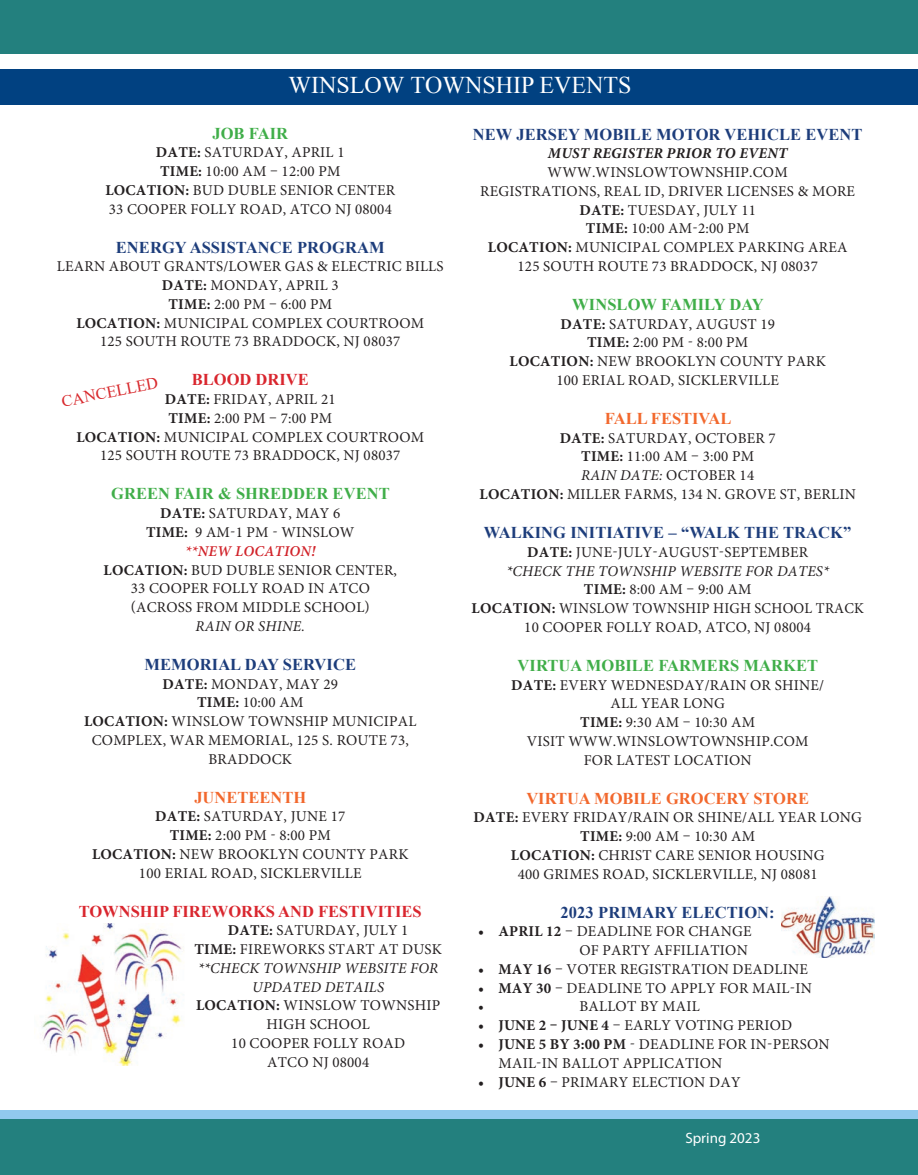
<style>
.page{position:relative;width:918px;height:1175px;background:#fff}
.page>*{position:absolute;margin:0;border:0;box-sizing:border-box;transform-origin:0 0}
.t1{font:24px "Times New Roman";color:#fff}
.t2{font:700 16.5px "Times New Roman";letter-spacing:.005em;color:#1d3d7b}
.t3{font:700 16.5px "Times New Roman";letter-spacing:.005em;color:#40ae49}
.t4{font:700 16.5px "Times New Roman";color:#f2682d}
.t5{font:700 16.5px "Times New Roman";color:#d9262e}
.t6{font:16.5px "Times New Roman";color:#d8292d}
.t7{font:15px/18.8px "Minion Pro";letter-spacing:.015em;color:#231f20;text-align:center}
.t8{font:italic 15px/18.8px "Minion Pro";letter-spacing:.015em;color:#231f20;text-align:center}
.t9{font:15px "Minion Pro";letter-spacing:.015em;color:#231f20;scale:.96 1}
.t10{font:italic 700 15px "Minion Pro";letter-spacing:.015em;color:#231f20}
.t11{font:italic 600 15px "Minion Pro";letter-spacing:.015em;color:#d1232a}
.t12{font:15px "Myriad Pro";color:#fff}
.s1{font-weight:700}
.s2{font-style:italic}
.s3{font-weight:700;font-style:normal}
.s4{font-style:normal}
</style>
<div class="page">
<div style="left:0;top:1110px;width:918px;height:64px;background:#91c9ed"></div>
<div style="left:0;top:1119px;width:918px;height:55px;background:#23807e"></div>
<div style="left:0;top:0;width:918px;height:54px;background:#23807e"></div>
<img style="left:782px;top:896px;width:92px;height:61px">
<div style="left:0;top:69px;width:918px;height:36px;background:#014181"></div>
<img style="left:41px;top:923px;width:141px;height:142px">
<p class="t1" style="left:288px;top:68px;width:345px">WINSLOW TOWNSHIP EVENTS</p>
<p class="t3" style="left:212px;top:122px;width:77px">JOB FAIR</p>
<p class="t7" style="left:156px;top:143px;width:190px"><span class="s1">DATE:</span> SATURDAY, APRIL 1</p>
<p class="t7" style="left:160px;top:162px;width:182px"><span class="s1">TIME:</span> 10:00 AM – 12:00 PM</p>
<p class="t7" style="left:105px;top:181px;width:291px"><span class="s1">LOCATION:</span> BUD DUBLE SENIOR CENTER</p>
<p class="t7" style="left:109px;top:199px;width:285px">33 COOPER FOLLY ROAD, ATCO NJ 08004</p>
<p class="t2" style="left:116px;top:236px;width:270px">ENERGY ASSISTANCE PROGRAM</p>
<p class="t7" style="left:57px;top:257px;width:388px">LEARN ABOUT GRANTS/LOWER GAS &amp; ELECTRIC BILLS</p>
<p class="t7" style="left:162px;top:276px;width:178px"><span class="s1">DATE:</span> MONDAY, APRIL 3</p>
<p class="t7" style="left:168px;top:295px;width:165px"><span class="s1">TIME:</span> 2:00 PM – 6:00 PM</p>
<p class="t7" style="left:76px;top:313px;width:349px"><span class="s1">LOCATION:</span> MUNICIPAL COMPLEX COURTROOM<br>125 SOUTH ROUTE 73 BRADDOCK, NJ 08037</p>
<p class="t5" style="left:192px;top:368px;width:118px">BLOOD DRIVE</p>
<p class="t7" style="left:165px;top:390px;width:172px"><span class="s1">DATE:</span> FRIDAY, APRIL 21</p>
<p class="t7" style="left:168px;top:409px;width:165px"><span class="s1">TIME:</span> 2:00 PM – 7:00 PM</p>
<p class="t7" style="left:76px;top:427px;width:349px"><span class="s1">LOCATION:</span> MUNICIPAL COMPLEX COURTROOM</p>
<p class="t7" style="left:100px;top:446px;width:302px">125 SOUTH ROUTE 73 BRADDOCK, NJ 08037</p>
<p class="t3" style="left:111px;top:482px;width:280px">GREEN FAIR &amp; SHREDDER EVENT</p>
<p class="t7" style="left:160px;top:504px;width:182px"><span class="s1">DATE:</span> SATURDAY, MAY 6</p>
<p class="t7" style="left:146px;top:523px;width:210px"><span class="s1">TIME:</span> 9 AM-1 PM - WINSLOW</p>
<p class="t11" style="left:185px;top:540px;width:132px">**NEW LOCATION!</p>
<p class="t7" style="left:104px;top:560px;width:295px"><span class="s1">LOCATION:</span> BUD DUBLE SENIOR CENTER,<br>33 COOPER FOLLY ROAD IN ATCO (ACROSS FROM MIDDLE SCHOOL)<br><span class="s2">RAIN OR SHINE.</span></p>
<p class="t2" style="left:145px;top:653px;width:213px">MEMORIAL DAY SERVICE</p>
<p class="t7" style="left:162px;top:674px;width:177px"><span class="s1">DATE:</span> MONDAY, MAY 29</p>
<p class="t7" style="left:197px;top:693px;width:108px"><span class="s1">TIME:</span> 10:00 AM</p>
<p class="t7" style="left:84px;top:712px;width:334px"><span class="s1">LOCATION:</span> WINSLOW TOWNSHIP MUNICIPAL<br>COMPLEX, WAR MEMORIAL, 125 S. ROUTE 73,<br>BRADDOCK</p>
<p class="t4" style="left:194px;top:785px;width:113px">JUNETEENTH</p>
<p class="t7" style="left:155px;top:807px;width:192px"><span class="s1">DATE:</span> SATURDAY, JUNE 17</p>
<p class="t7" style="left:170px;top:826px;width:163px"><span class="s1">TIME:</span> 2:00 PM - 8:00 PM</p>
<p class="t7" style="left:92px;top:844px;width:318px"><span class="s1">LOCATION:</span> NEW BROOKLYN COUNTY PARK<br>100 ERIAL ROAD, SICKLERVILLE</p>
<p class="t5" style="left:79px;top:899px;width:345px">TOWNSHIP FIREWORKS AND FESTIVITIES</p>
<p class="t7" style="left:228px;top:921px;width:182px"><span class="s1">DATE:</span> SATURDAY, JULY 1</p>
<p class="t8" style="left:194px;top:940px;width:249px"><span class="s3">TIME:</span> <span class="s4">FIREWORKS START AT DUSK </span>**CHECK TOWNSHIP WEBSITE FOR<br>UPDATED DETAILS</p>
<p class="t7" style="left:196px;top:996px;width:246px"><span class="s1">LOCATION:</span> WINSLOW TOWNSHIP<br>HIGH SCHOOL</p>
<p class="t7" style="left:231px;top:1033px;width:175px">10 COOPER FOLLY ROAD<br>ATCO NJ 08004</p>
<p class="t6" style="left:59px;top:390px;width:100px;rotate:-11deg">CANCELLED</p>
<p class="t2" style="left:473px;top:123px;width:391px">NEW JERSEY MOBILE MOTOR VEHICLE EVENT</p>
<p class="t10" style="left:548px;top:143px;width:241px">MUST REGISTER PRIOR TO EVENT</p>
<p class="t7" style="left:548px;top:163px;width:242px">WWW.WINSLOWTOWNSHIP.COM</p>
<p class="t7" style="left:480px;top:182px;width:376px">REGISTRATIONS, REAL ID, DRIVER LICENSES &amp; MORE</p>
<p class="t7" style="left:579px;top:200px;width:178px"><span class="s1">DATE:</span> TUESDAY, JULY 11</p>
<p class="t7" style="left:586px;top:219px;width:165px"><span class="s1">TIME:</span> 10:00 AM-2:00 PM</p>
<p class="t7" style="left:488px;top:238px;width:361px"><span class="s1">LOCATION:</span> MUNICIPAL COMPLEX PARKING AREA<br>125 SOUTH ROUTE 73 BRADDOCK, NJ 08037</p>
<p class="t3" style="left:572px;top:293px;width:193px">WINSLOW FAMILY DAY</p>
<p class="t7" style="left:560px;top:314px;width:216px"><span class="s1">DATE:</span> SATURDAY, AUGUST 19</p>
<p class="t7" style="left:587px;top:333px;width:163px"><span class="s1">TIME:</span> 2:00 PM - 8:00 PM</p>
<p class="t7" style="left:510px;top:352px;width:318px"><span class="s1">LOCATION:</span> NEW BROOKLYN COUNTY PARK<br>100 ERIAL ROAD, SICKLERVILLE</p>
<p class="t4" style="left:605px;top:407px;width:128px">FALL FESTIVAL</p>
<p class="t7" style="left:560px;top:428px;width:218px"><span class="s1">DATE:</span> SATURDAY, OCTOBER 7</p>
<p class="t7" style="left:581px;top:447px;width:175px"><span class="s1">TIME:</span> 11:00 AM – 3:00 PM</p>
<p class="t8" style="left:581px;top:466px;width:175px">RAIN DATE: <span class="s4">OCTOBER 14</span></p>
<p class="t7" style="left:480px;top:485px;width:378px"><span class="s1">LOCATION:</span> MILLER FARMS, 134 N. GROVE ST, BERLIN</p>
<p class="t2" style="left:484px;top:521px;width:369px">WALKING INITIATIVE – “WALK THE TRACK”</p>
<p class="t7" style="left:527px;top:542px;width:282px"><span class="s1">DATE:</span> JUNE-JULY-AUGUST-SEPTEMBER</p>
<p class="t8" style="left:506px;top:561px;width:324px">*CHECK THE TOWNSHIP WEBSITE FOR DATES*</p>
<p class="t7" style="left:584px;top:580px;width:169px"><span class="s1">TIME:</span> 8:00 AM – 9:00 AM</p>
<p class="t9" style="left:472px;top:598px;width:410px"><span class="s1">LOCATION:</span> WINSLOW TOWNSHIP HIGH SCHOOL TRACK</p>
<p class="t7" style="left:524px;top:617px;width:288px">10 COOPER FOLLY ROAD, ATCO, NJ 08004</p>
<p class="t3" style="left:518px;top:654px;width:302px">VIRTUA MOBILE FARMERS MARKET</p>
<p class="t7" style="left:511px;top:675px;width:314px"><span class="s1">DATE:</span> EVERY WEDNESDAY/RAIN OR SHINE/<br>ALL YEAR LONG</p>
<p class="t7" style="left:580px;top:713px;width:176px"><span class="s1">TIME:</span> 9:30 AM – 10:30 AM</p>
<p class="t7" style="left:527px;top:731px;width:283px">VISIT WWW.WINSLOWTOWNSHIP.COM<br>FOR LATEST LOCATION</p>
<p class="t4" style="left:526px;top:786px;width:284px">VIRTUA MOBILE GROCERY STORE</p>
<p class="t7" style="left:473px;top:808px;width:390px"><span class="s1">DATE:</span> EVERY FRIDAY/RAIN OR SHINE/ALL YEAR LONG</p>
<p class="t7" style="left:580px;top:827px;width:176px"><span class="s1">TIME:</span> 9:00 AM – 10:30 AM</p>
<p class="t7" style="left:511px;top:845px;width:315px"><span class="s1">LOCATION:</span> CHRIST CARE SENIOR HOUSING</p>
<p class="t7" style="left:518px;top:864px;width:301px">400 GRIMES ROAD, SICKLERVILLE, NJ 08081</p>
<p class="t2" style="left:561px;top:900px;width:216px">2023 PRIMARY ELECTION:</p>
<p class="t7" style="left:478px;top:922px;width:275px;text-align:right"><span class="s1">• APRIL 12</span> – DEADLINE FOR CHANGE<br>OF PARTY AFFILIATION</p>
<p class="t7" style="left:478px;top:959px;width:331px"><span class="s1">• MAY 16</span> – VOTER REGISTRATION DEADLINE</p>
<p class="t7" style="left:478px;top:978px;width:335px"><span class="s1">• MAY 30</span> – DEADLINE TO APPLY FOR MAIL-IN</p>
<p class="t7" style="left:478px;top:997px;width:7px">•</p>
<p class="t7" style="left:579px;top:997px;width:122px">BALLOT BY MAIL</p>
<p class="t7" style="left:478px;top:1016px;width:316px"><span class="s1">• JUNE 2 – JUNE 4</span> – EARLY VOTING PERIOD</p>
<p class="t7" style="left:498px;top:1034px;width:333px;text-align:left;text-indent:-20px"><span class="s1">• JUNE 5 BY 3:00 PM</span> - DEADLINE FOR IN-PERSON<br>MAIL-IN BALLOT APPLICATION</p>
<p class="t7" style="left:478px;top:1072px;width:264px"><span class="s1">• JUNE 6</span> – PRIMARY ELECTION DAY</p>
<p class="t12" style="left:685px;top:1128px;width:77px">Spring 2023</p>
</div>
